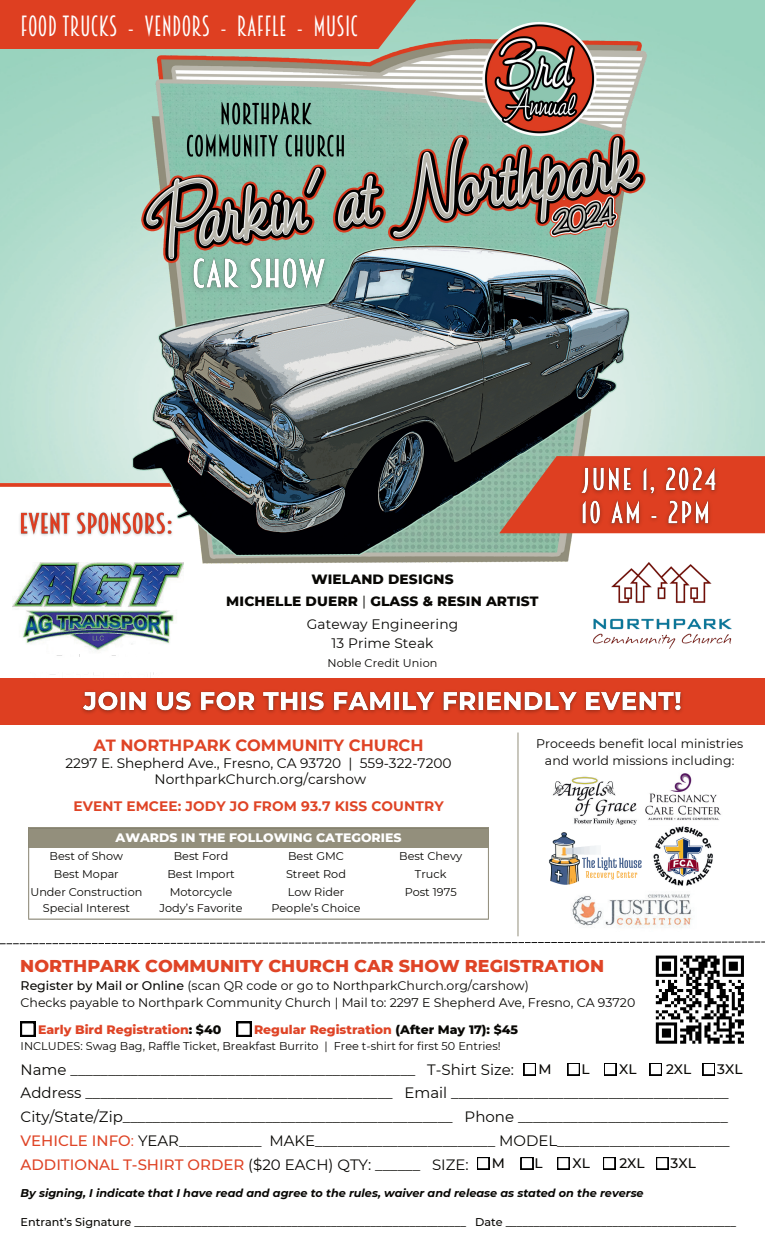
<style>
.page{position:relative;width:765px;height:1260px;background:#fff}
.page>*{position:absolute;margin:0;border:0;box-sizing:border-box;transform-origin:0 0}
.t1{font:26.25px "Breamcatcher";letter-spacing:.01em;color:#fff}
.t2{font:800 17.5px "Montserrat";color:#df4426}
.t3{font:700 16.25px "Montserrat";color:#df4426}
.t4{font:15px/23.8px "Montserrat";color:#080704}
.t5{font:13.75px/16px "Montserrat";color:#080704;text-align:center}
.t6{font:800 13.75px/21.5px "Montserrat";letter-spacing:.01em;color:#080704;text-align:center}
.t7{font:700 13.75px "Montserrat";letter-spacing:.01em;color:#df4426}
.t8{font:500 13.75px "Montserrat";color:#080704}
.t9{font:12.5px/16.9px "Montserrat";color:#080704}
.t10{font:800 12.5px "Montserrat";color:#df4426}
.t11{font:800 12.5px "Montserrat";color:#fff}
.t12{font:11.25px "Montserrat";color:#080704}
.t13{font:500 11.25px "Montserrat";color:#080704}
.t14{font:italic 700 11.25px "Montserrat";color:#080704}
.s1{font-weight:400}
.s2{font-weight:500}
.s3{color:#080704}
.s4{font-weight:500;color:#df4426}
.s5{color:#df4426}
</style>
<div class="page">
<img style="left:552px;top:776px;width:85px;height:49px">
<img style="left:645px;top:773px;width:76px;height:47px">
<img style="left:571px;top:894px;width:122px;height:34px">
<img style="left:653px;top:826px;width:60px;height:60px">
<img style="left:549px;top:832px;width:93px;height:53px">
<div style="left:0;top:0;width:464px;height:49px;background:#de3f21"></div>
<hr style="left:518px;top:733px;width:1px;height:203px;background:#938f7c">
<svg style="left:656px;top:956px;width:88px;height:88px"></svg>
<div style="left:28px;top:828px;width:461px;height:20px;background:#938f7c"></div>
<hr style="left:28px;top:829px;width:1px;height:90px;background:#938f7c">
<hr style="left:488px;top:829px;width:1px;height:90px;background:#938f7c">
<hr style="left:28px;top:919px;width:461px;height:1px;background:#938f7c">
<svg style="left:236px;top:1022px;width:15px;height:15px"></svg>
<div style="left:0;top:678px;width:765px;height:46px;background:#de3f21"></div>
<svg style="left:524px;top:1063px;width:12px;height:12px"></svg>
<svg style="left:568px;top:1063px;width:12px;height:12px"></svg>
<svg style="left:604px;top:1063px;width:12px;height:12px"></svg>
<svg style="left:650px;top:1063px;width:12px;height:12px"></svg>
<svg style="left:703px;top:1063px;width:12px;height:12px"></svg>
<svg style="left:477px;top:1157px;width:12px;height:12px"></svg>
<svg style="left:521px;top:1157px;width:12px;height:12px"></svg>
<svg style="left:557px;top:1157px;width:12px;height:12px"></svg>
<svg style="left:603px;top:1157px;width:12px;height:12px"></svg>
<svg style="left:656px;top:1157px;width:12px;height:12px"></svg>
<svg style="left:20px;top:1022px;width:15px;height:15px"></svg>
<svg style="left:0;top:483px;width:115px;height:4px"></svg>
<img style="left:12px;top:562px;width:169px;height:89px">
<img style="left:115px;top:14px;width:557px;height:558px">
<svg style="left:499px;top:456px;width:266px;height:77px;background:#c85b40"></svg>
<img style="left:593px;top:563px;width:139px;height:86px">
<img style="left:19px;top:506px;width:159px;height:36px">
<img style="left:82px;top:691px;width:600px;height:23px">
<img style="left:566px;top:461px;width:158px;height:73px">
<img style="left:184px;top:249px;width:151px;height:51px">
<svg style="left:0;top:941px;width:765px;height:3px"></svg>
<h1 class="t1" style="left:21px;top:10px;width:339px">FOOD TRUCKS - VENDORS - RAFFLE - MUSIC</h1>
<p class="t6" style="left:226px;top:568px;width:314px">WIELAND DESIGNS<br>MICHELLE DUERR <span class="s1">|</span> GLASS &amp; RESIN ARTIST</p>
<p class="t5" style="left:307px;top:614px;width:153px;line-height:18.8px">Gateway Engineering<br>13 Prime Steak</p>
<p class="t12" style="left:327px;top:655px;width:112px">Noble Credit Union</p>
<p class="t3" style="left:93px;top:734px;width:332px">AT NORTHPARK COMMUNITY CHURCH</p>
<p class="t5" style="left:65px;top:755px;width:388px">2297 E. Shepherd Ave., Fresno, CA 93720 | 559-322-7200<br>NorthparkChurch.org/carshow</p>
<p class="t7" style="left:73px;top:796px;width:372px">EVENT EMCEE: JODY JO FROM 93.7 KISS COUNTRY</p>
<p class="t11" style="left:116px;top:828px;width:288px">AWARDS IN THE FOLLOWING CATEGORIES</p>
<p class="t12" style="left:50px;top:848px;width:75px">Best of Show</p>
<p class="t12" style="left:174px;top:848px;width:56px">Best Ford</p>
<p class="t12" style="left:288px;top:848px;width:57px">Best GMC</p>
<p class="t12" style="left:399px;top:848px;width:64px">Best Chevy</p>
<p class="t12" style="left:54px;top:866px;width:66px">Best Mopar</p>
<p class="t12" style="left:167px;top:866px;width:69px">Best Import</p>
<p class="t12" style="left:286px;top:866px;width:61px">Street Rod</p>
<p class="t12" style="left:415px;top:866px;width:33px">Truck</p>
<p class="t12" style="left:30px;top:884px;width:113px">Under Construction</p>
<p class="t12" style="left:170px;top:884px;width:64px">Motorcycle</p>
<p class="t12" style="left:288px;top:884px;width:58px">Low Rider</p>
<p class="t12" style="left:405px;top:884px;width:54px">Post 1975</p>
<p class="t12" style="left:43px;top:901px;width:89px">Special Interest</p>
<p class="t12" style="left:160px;top:901px;width:85px">Jody’s Favorite</p>
<p class="t12" style="left:271px;top:901px;width:91px">People’s Choice</p>
<p class="t9" style="left:536px;top:735px;width:209px;text-align:center">Proceeds benefit local ministries and world missions including:</p>
<p class="t2" style="left:20px;top:953px;width:585px">NORTHPARK COMMUNITY CHURCH CAR SHOW REGISTRATION</p>
<p class="t9" style="left:21px;top:977px;width:616px"><span class="s2">Register by Mail or Online</span> (scan QR code or go to NorthparkChurch.org/carshow)<br>Checks payable to Northpark Community Church | Mail to: 2297 E Shepherd Ave, Fresno, CA 93720</p>
<p class="t10" style="left:38px;top:1020px;width:185px">Early Bird Registration<span class="s3">: $40</span></p>
<p class="t10" style="left:254px;top:1020px;width:266px">Regular Registration <span class="s3">(After May 17): $45</span></p>
<p class="t12" style="left:21px;top:1038px;width:482px">INCLUDES: Swag Bag, Raffle Ticket, Breakfast Burrito | Free t-shirt for first 50 Entries!</p>
<p class="t4" style="left:21px;top:1057px;width:711px">Name ______________________________________________ T-Shirt Size:<br>Address _________________________________________ Email _____________________________________ City/State/Zip____________________________________________ Phone ____________________________ <span class="s4">VEHICLE INFO</span><span class="s5">:</span> YEAR___________ MAKE________________________ MODEL_______________________ <span class="s4">ADDITIONAL T-SHIRT ORDER</span> ($20 EACH) QTY: ______ SIZE:</p>
<p class="t14" style="left:21px;top:1185px;width:625px">By signing, I indicate that I have read and agree to the rules, waiver and release as stated on the reverse</p>
<p class="t13" style="left:21px;top:1214px;width:717px">Entrant’s Signature ___________________________________________________________ Date _________________________________________</p>
<p class="t8" style="left:539px;top:1059px;width:15px">M</p>
<p class="t8" style="left:581px;top:1059px;width:10px">L</p>
<p class="t8" style="left:619px;top:1059px;width:19px">XL</p>
<p class="t8" style="left:666px;top:1059px;width:27px">2XL</p>
<p class="t8" style="left:717px;top:1059px;width:27px">3XL</p>
<p class="t8" style="left:492px;top:1154px;width:15px">M</p>
<p class="t8" style="left:535px;top:1154px;width:10px">L</p>
<p class="t8" style="left:572px;top:1154px;width:19px">XL</p>
<p class="t8" style="left:619px;top:1154px;width:27px">2XL</p>
<p class="t8" style="left:671px;top:1154px;width:27px">3XL</p>
</div>
